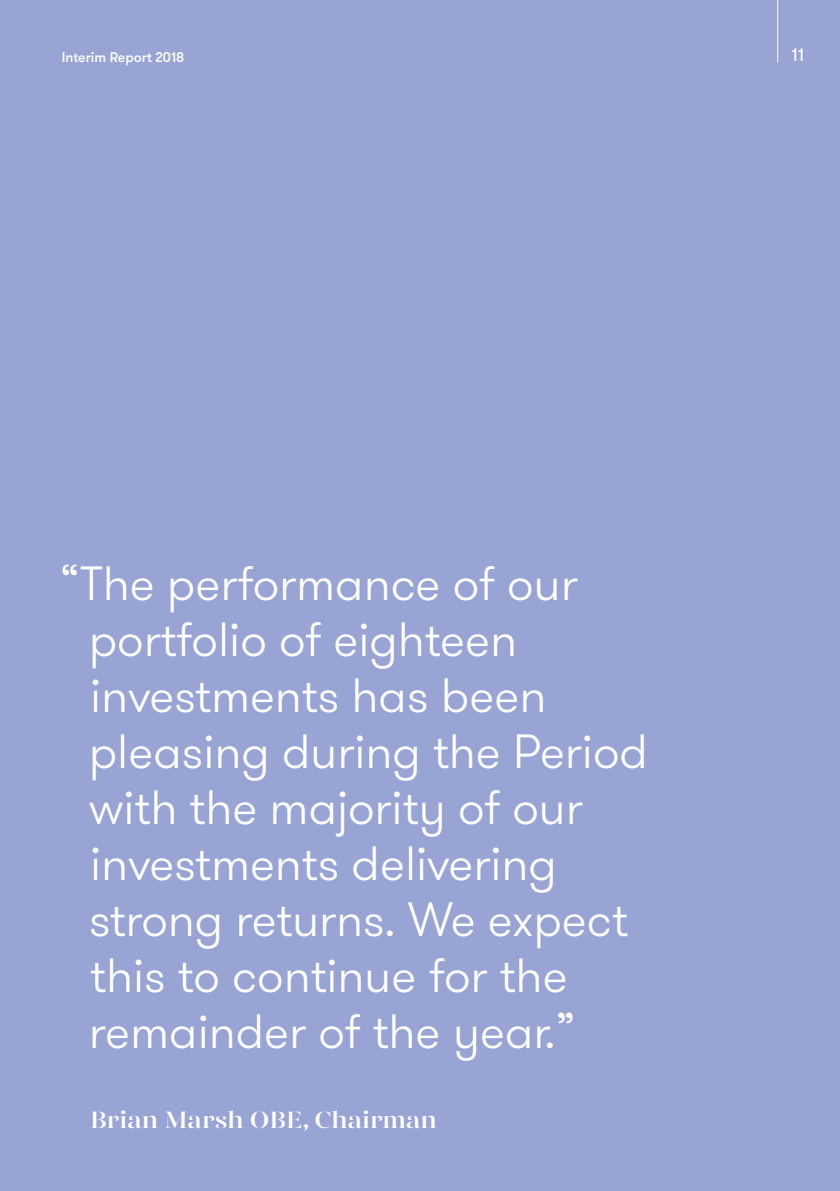
<style>
.page{position:relative;width:840px;height:1191px;background:#fff}
.page>*{position:absolute;margin:0;border:0;box-sizing:border-box;transform-origin:0 0}
.t1{font:300 48px/56px "GT Walsheim";color:#fff}
.t2{font:700 24px "Gabriela Stencil";color:#fff}
.t3{font:18px "GT Walsheim";color:#fff}
.t4{font:500 14px "GT Walsheim";color:#fff}
</style>
<div class="page">
<div style="left:0;top:0;width:839px;height:1191px;background:#98a4d3"></div>
<hr style="left:776px;top:0;width:1px;height:62px;background:#fff">
<p class="t4" style="left:62px;top:49px;width:124px">Interim Report 2018</p>
<p class="t3" style="left:791px;top:44px;width:14px">11</p>
<p class="t1" style="left:89px;top:556px;width:560px;text-indent:-29px">“The performance of our portfolio of eighteen investments has been pleasing during the Period with the majority of our investments delivering strong returns. We expect this to continue for the remainder of the year.”</p>
<p class="t2" style="left:90px;top:1105px;width:348px">Brian Marsh OBE, Chairman</p>
</div>
